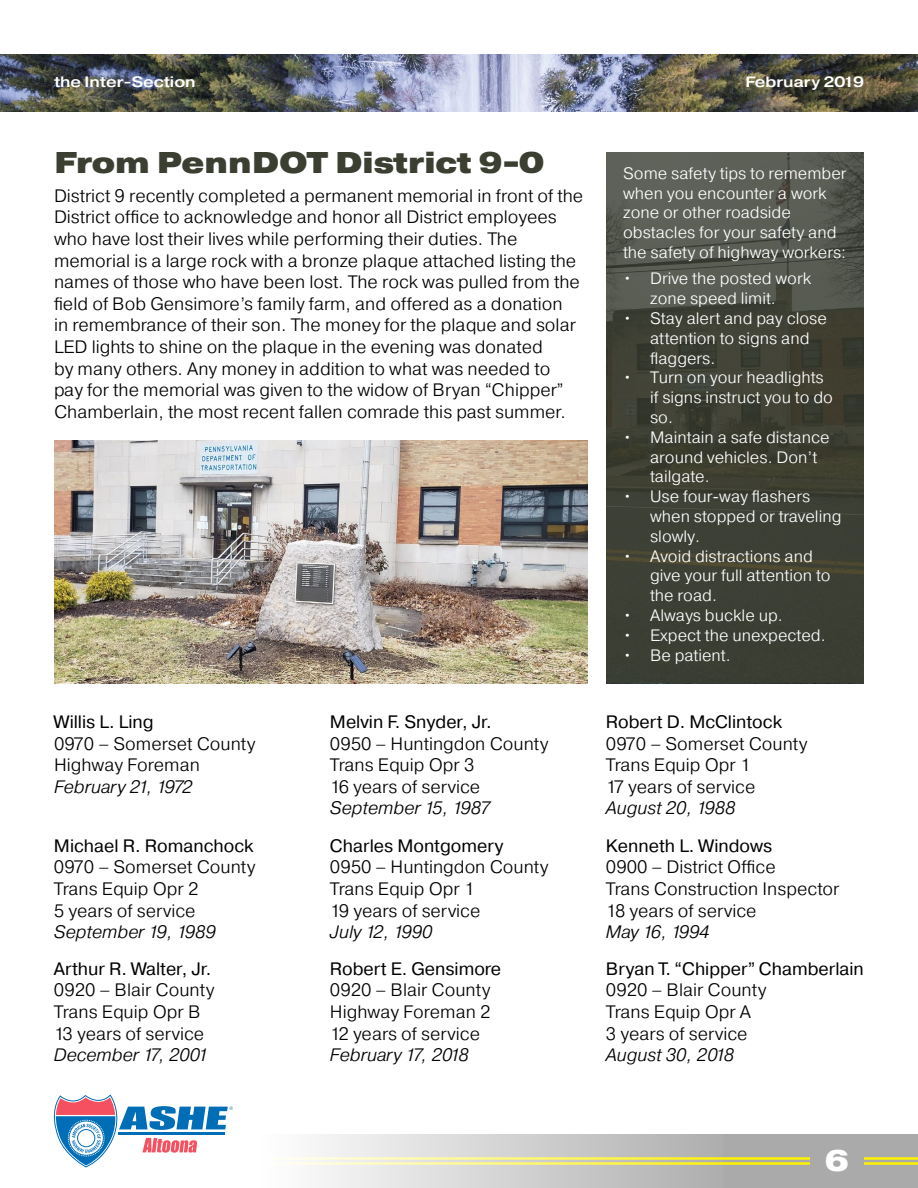
<style>
.page{position:relative;width:918px;height:1188px;background:#fff}
.page>*{position:absolute;margin:0;border:0;box-sizing:border-box;transform-origin:0 0}
.t1{font:900 30px "Pragmatica Ext";color:#3b3f31}
.t2{font:900 30px "Pragmatica Ext";color:#fff}
.t3{font:300 18px/21.6px "Pragmatica";color:#000}
.t4{font:18px "Pragmatica";color:#000}
.t5{font:italic 300 18px "Pragmatica";color:#000}
.t6{font:300 16.5px/19.8px "Pragmatica";color:#fff}
.t7{font:500 15px "Pragmatica Ext";color:#fff}
</style>
<div class="page">
<img style="left:0;top:54px;width:918px;height:57px">
<div style="left:0;top:1134px;width:918px;height:54px;background:#aaa"></div>
<hr style="left:0;top:1157px;width:918px;height:3px;background:#fff200">
<hr style="left:0;top:1162px;width:918px;height:3px;background:#fff200">
<div style="left:810px;top:1134px;width:54px;height:54px;background:#aaa"></div>
<svg style="left:0;top:1134px;width:723px;height:54px;background:#e3e2da"></svg>
<svg style="left:50px;top:1094px;width:183px;height:73px"></svg>
<img style="left:54px;top:441px;width:534px;height:242px">
<svg style="left:606px;top:152px;width:258px;height:531px;background:#44463b"></svg>
<p class="t7" style="left:54px;top:73px;width:143px">the Inter-Section</p>
<p class="t7" style="left:745px;top:73px;width:120px">February 2019</p>
<h1 class="t1" style="left:54px;top:143px;width:491px">From PennDOT District 9-0</h1>
<p class="t3" style="left:54px;top:184px;width:531px">District 9 recently completed a permanent memorial in front of the District office to acknowledge and honor all District employees who have lost their lives while performing their duties. The memorial is a large rock with a bronze plaque attached listing the names of those who have been lost. The rock was pulled from the field of Bob Gensimore’s family farm, and offered as a donation<br>in remembrance of their son. The money for the plaque and solar LED lights to shine on the plaque in the evening was donated<br>by many others. Any money in addition to what was needed to pay for the memorial was given to the widow of Bryan “Chipper” Chamberlain, the most recent fallen comrade this past summer.</p>
<p class="t4" style="left:54px;top:711px;width:101px">Willis L. Ling</p>
<p class="t3" style="left:54px;top:732px;width:203px">0970 – Somerset County<br>Highway Foreman</p>
<p class="t5" style="left:54px;top:775px;width:140px">February 21, 1972</p>
<p class="t4" style="left:54px;top:835px;width:201px">Michael R. Romanchock</p>
<p class="t3" style="left:54px;top:856px;width:203px">0970 – Somerset County<br>Trans Equip Opr 2<br>5 years of service</p>
<p class="t5" style="left:54px;top:921px;width:163px">September 19, 1989</p>
<p class="t4" style="left:54px;top:958px;width:159px">Arthur R. Walter, Jr.</p>
<p class="t3" style="left:54px;top:979px;width:162px">0920 – Blair County<br>Trans Equip Opr B<br>13 years of service</p>
<p class="t5" style="left:54px;top:1044px;width:156px">December 17, 2001</p>
<p class="t4" style="left:330px;top:711px;width:163px">Melvin F. Snyder, Jr.</p>
<p class="t3" style="left:330px;top:732px;width:220px">0950 – Huntingdon County<br>Trans Equip Opr 3<br>16 years of service</p>
<p class="t5" style="left:330px;top:797px;width:162px">September 15, 1987</p>
<p class="t4" style="left:330px;top:835px;width:175px">Charles Montgomery</p>
<p class="t3" style="left:330px;top:856px;width:220px">0950 – Huntingdon County<br>Trans Equip Opr 1<br>19 years of service</p>
<p class="t5" style="left:330px;top:921px;width:104px">July 12, 1990</p>
<p class="t4" style="left:330px;top:958px;width:173px">Robert E. Gensimore</p>
<p class="t3" style="left:330px;top:979px;width:162px;text-align:justify">0920 – Blair County Highway Foreman 2<br>12 years of service</p>
<p class="t5" style="left:330px;top:1044px;width:140px">February 17, 2018</p>
<p class="t6" style="left:623px;top:163px;width:225px">Some safety tips to remember when you encounter a work zone or other roadside obstacles for your safety and the safety of highway workers:</p>
<p class="t6" style="left:623px;top:269px;width:189px;text-align:center">• Drive the posted work zone speed limit.</p>
<p class="t6" style="left:650px;top:308px;width:178px;text-indent:-27px">• Stay alert and pay close attention to signs and flaggers.</p>
<p class="t6" style="left:650px;top:368px;width:184px;text-indent:-27px">• Turn on your headlights if signs instruct you to do so.</p>
<p class="t6" style="left:650px;top:427px;width:181px;text-indent:-27px">• Maintain a safe distance around vehicles. Don’t tailgate.</p>
<p class="t6" style="left:650px;top:486px;width:193px;text-indent:-27px">• Use four-way flashers when stopped or traveling slowly.</p>
<p class="t6" style="left:650px;top:546px;width:182px;text-indent:-27px">• Avoid distractions and give your full attention to the road.</p>
<p class="t6" style="left:623px;top:605px;width:161px">• Always buckle up.</p>
<p class="t6" style="left:623px;top:625px;width:204px">• Expect the unexpected.</p>
<p class="t6" style="left:623px;top:645px;width:109px">• Be patient.</p>
<p class="t4" style="left:606px;top:711px;width:178px">Robert D. McClintock</p>
<p class="t3" style="left:606px;top:732px;width:203px">0970 – Somerset County<br>Trans Equip Opr 1<br>17 years of service</p>
<p class="t5" style="left:606px;top:797px;width:131px">August 20, 1988</p>
<p class="t4" style="left:606px;top:835px;width:168px">Kenneth L. Windows</p>
<p class="t3" style="left:606px;top:856px;width:235px">0900 – District Office<br>Trans Construction Inspector<br>18 years of service</p>
<p class="t5" style="left:606px;top:921px;width:105px">May 16, 1994</p>
<p class="t4" style="left:606px;top:958px;width:259px">Bryan T. “Chipper” Chamberlain</p>
<p class="t3" style="left:606px;top:979px;width:162px">0920 – Blair County<br>Trans Equip Opr A<br>3 years of service</p>
<p class="t5" style="left:606px;top:1044px;width:130px">August 30, 2018</p>
<h1 class="t2" style="left:825px;top:1141px;width:26px">6</h1>
</div>
